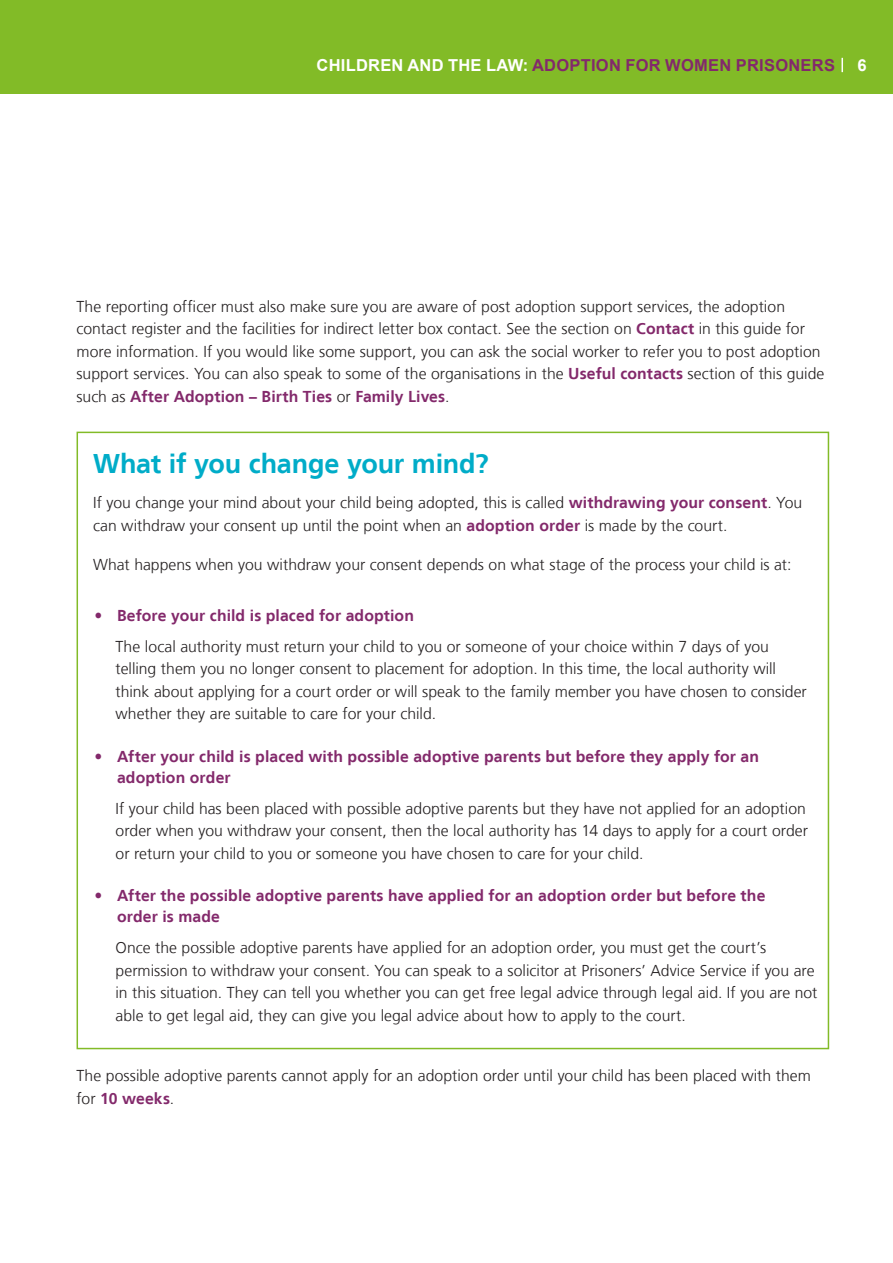
<style>
.page{position:relative;width:893px;height:1263px;background:#fff}
.page>*{position:absolute;margin:0;border:0;box-sizing:border-box;transform-origin:0 0}
.t1{font:700 27px "Frutiger LT";letter-spacing:-.01em;color:#00acc8}
.t2{font:700 16.5px "Arial";letter-spacing:.015em;color:#83296b}
.t3{font:700 16.5px "Arial";color:#fff}
.t4{font:300 15.75px/22.5px "Frutiger LT";color:#231f20}
.t5{font:700 15.75px/21px "Frutiger LT";letter-spacing:.01em;color:#83296b}
.s1{color:#fff}
.s2{font-weight:700;color:#83296b}
.s3{color:#83296b}
.s4{font-weight:300}
</style>
<div class="page">
<div style="left:0;top:0;width:893px;height:94px;background:#82bb27"></div>
<svg style="left:841px;top:58px;width:2px;height:14px"></svg>
<p class="t2" style="left:317px;top:53px;width:520px"><span class="s1">CHILDREN AND THE LAW:</span> ADOPTION FOR WOMEN PRISONERS</p>
<p class="t3" style="left:857px;top:53px;width:11px">6</p>
<p class="t4" style="left:77px;top:295px;width:749px">The reporting officer must also make sure you are aware of post adoption support services, the adoption contact register and the facilities for indirect letter box contact. See the section on <span class="s2">Contact</span> in this guide for more information. If you would like some support, you can ask the social worker to refer you to post adoption support services. You can also speak to some of the organisations in the <span class="s2">Useful contacts</span> section of this guide such as <span class="s2">After Adoption – Birth Ties</span> or <span class="s2">Family Lives</span>.</p>
<h1 class="t1" style="left:93px;top:448px;width:397px">What if you change your mind?</h1>
<p class="t4" style="left:93px;top:492px;width:711px">If you change your mind about your child being adopted, this is called <span class="s2">withdrawing your consent</span>. You can withdraw your consent up until the point when an <span class="s2">adoption order</span> is made by the court.</p>
<p class="t4" style="left:93px;top:554px;width:700px">What happens when you withdraw your consent depends on what stage of the process your child is at:</p>
<p class="t4" style="left:116px;top:600px;width:655px;line-height:31px;text-indent:-21px"><span class="s3">•</span> <span class="s2">Before your child is placed for adoption<br></span>The local authority must return your child to you or someone of your choice within 7 days of you</p>
<p class="t4" style="left:116px;top:658px;width:693px">telling them you no longer consent to placement for adoption. In this time, the local authority will think about applying for a court order or will speak to the family member you have chosen to consider whether they are suitable to care for your child.</p>
<p class="t5" style="left:117px;top:746px;width:643px;text-indent:-22px"><span class="s4">•</span> After your child is placed with possible adoptive parents but before they apply for an adoption order</p>
<p class="t4" style="left:116px;top:797px;width:694px">If your child has been placed with possible adoptive parents but they have not applied for an adoption order when you withdraw your consent, then the local authority has 14 days to apply for a court order or return your child to you or someone you have chosen to care for your child.</p>
<p class="t5" style="left:117px;top:885px;width:650px;text-indent:-22px"><span class="s4">•</span> After the possible adoptive parents have applied for an adoption order but before the order is made</p>
<p class="t4" style="left:116px;top:936px;width:703px">Once the possible adoptive parents have applied for an adoption order, you must get the court’s permission to withdraw your consent. You can speak to a solicitor at Prisoners’ Advice Service if you are in this situation. They can tell you whether you can get free legal advice through legal aid. If you are not able to get legal aid, they can give you legal advice about how to apply to the court.</p>
<p class="t4" style="left:77px;top:1065px;width:736px">The possible adoptive parents cannot apply for an adoption order until your child has been placed with them for <span class="s2">10 weeks</span>.</p>
</div>
